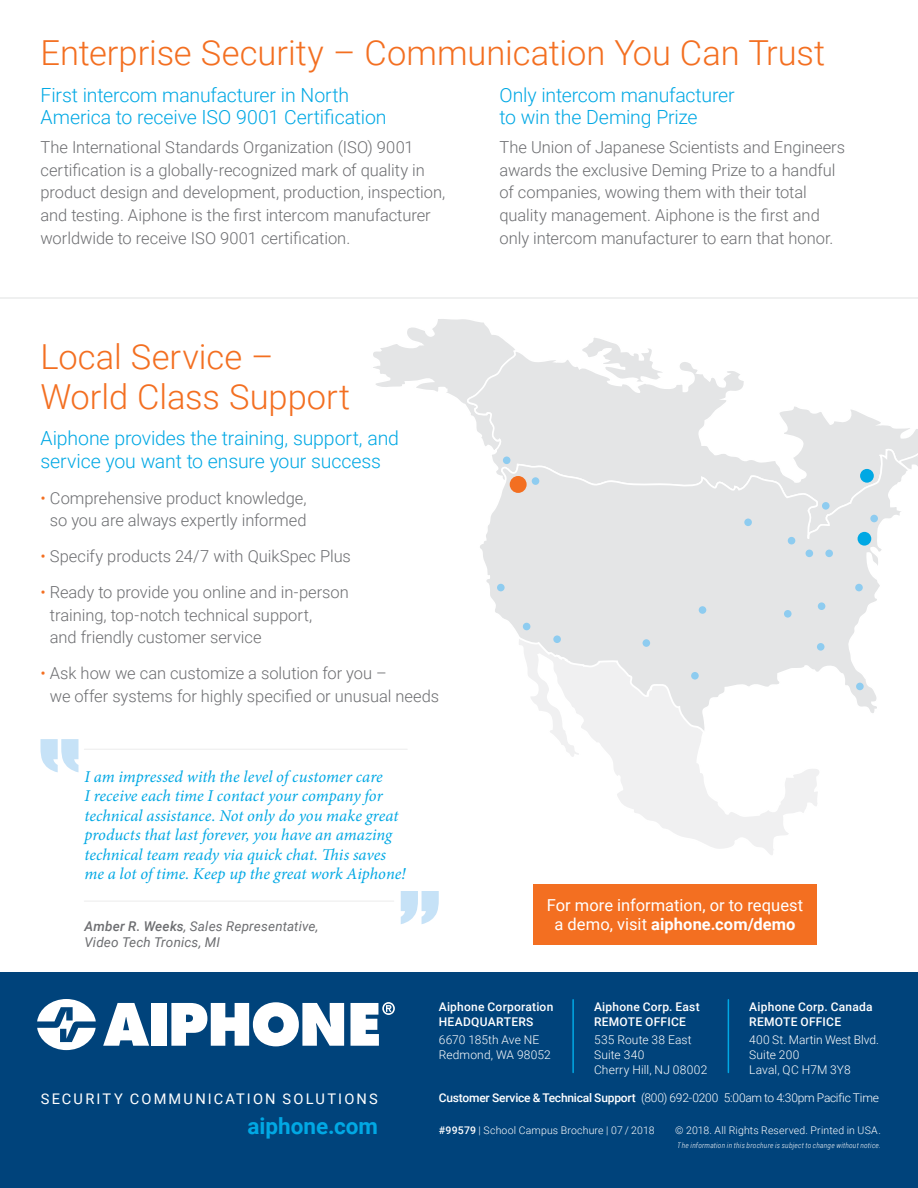
<style>
.page{position:relative;width:918px;height:1188px;background:#fff}
.page>*{position:absolute;margin:0;border:0;box-sizing:border-box;transform-origin:0 0}
.t1{font:300 34.5px/40.5px "Roboto";color:#f36f21}
.t2{font:700 22.5px "Roboto";color:#00a8e4}
.t3{font:300 19.5px/22.5px "Roboto";letter-spacing:-.01em;color:#00a8e4}
.t4{font:300 16.5px/22.5px "Roboto";letter-spacing:-.005em;color:#6d6e71}
.t5{font:italic 16.5px/19.5px "Minion Pro";color:#00a8e4}
.t6{font:16.5px "Roboto";color:#fff}
.t7{font:700 16.5px "Roboto";letter-spacing:.005em;color:#fff}
.t8{font:14.7px "Roboto";letter-spacing:.145em;color:#fff}
.t9{font:italic 13.5px "Roboto";letter-spacing:.01em;color:#6d6e71}
.t10{font:300 12px/15px "Roboto";letter-spacing:.005em;color:#fff}
.t11{font:500 12px/15px "Roboto";letter-spacing:.02em;color:#fff}
.t12{font:300 12px "Roboto";letter-spacing:-.015em;color:#fff}
.t13{font:300 10.5px "Roboto";letter-spacing:.015em;color:#fff}
.t14{font:italic 300 7.5px "Roboto Condensed";letter-spacing:.025em;color:#fff}
.s1{font-family:"Roboto Condensed";color:#f36f21}
.s2{font-weight:500}
.s3{font-weight:400}
</style>
<div class="page">
<svg style="left:373px;top:319px;width:119px;height:85px"></svg>
<svg style="left:465px;top:335px;width:453px;height:113px"></svg>
<svg style="left:897px;top:430px;width:21px;height:39px"></svg>
<svg style="left:480px;top:448px;width:430px;height:265px;fill:#e4e5e6"></svg>
<div style="left:510px;top:476px;width:17px;height:17px;background:#f36f21;border-radius:50%"></div>
<div style="left:860px;top:469px;width:14px;height:14px;background:#00a8e4;border-radius:50%"></div>
<div style="left:858px;top:532px;width:13px;height:14px;background:#00a8e4;border-radius:50%"></div>
<div style="left:744px;top:519px;width:8px;height:7px;background:#8eccf0;border-radius:50%"></div>
<div style="left:532px;top:477px;width:7px;height:8px;background:#8eccf0;border-radius:50%"></div>
<div style="left:822px;top:502px;width:8px;height:8px;background:#8eccf0;border-radius:50%"></div>
<div style="left:503px;top:457px;width:7px;height:7px;background:#8eccf0;border-radius:50%"></div>
<div style="left:818px;top:602px;width:7px;height:8px;background:#8eccf0;border-radius:50%"></div>
<div style="left:825px;top:550px;width:8px;height:7px;background:#8eccf0;border-radius:50%"></div>
<div style="left:788px;top:537px;width:7px;height:7px;background:#8eccf0;border-radius:50%"></div>
<div style="left:870px;top:515px;width:8px;height:7px;background:#8eccf0;border-radius:50%"></div>
<div style="left:855px;top:584px;width:8px;height:7px;background:#8eccf0;border-radius:50%"></div>
<div style="left:856px;top:683px;width:8px;height:7px;background:#8eccf0;border-radius:50%"></div>
<div style="left:497px;top:584px;width:8px;height:7px;background:#8eccf0;border-radius:50%"></div>
<svg style="left:515px;top:544px;width:309px;height:311px"></svg>
<hr style="left:0;top:297px;width:918px;height:2px;background:#eff0f0">
<div style="left:0;top:972px;width:918px;height:216px;background:#00437b"></div>
<svg style="left:37px;top:999px;width:59px;height:51px"></svg>
<svg style="left:103px;top:1003px;width:46px;height:43px"></svg>
<div style="left:151px;top:1003px;width:15px;height:43px;background:#fff"></div>
<svg style="left:171px;top:1002px;width:173px;height:44px"></svg>
<svg style="left:351px;top:1002px;width:44px;height:44px"></svg>
<hr style="left:572px;top:1000px;width:2px;height:72px;background:#00a8e4">
<hr style="left:728px;top:1000px;width:1px;height:72px;background:#00a8e4">
<div style="left:533px;top:884px;width:284px;height:61px;background:#f36f21"></div>
<hr style="left:84px;top:749px;width:323px;height:1px;background:#eeeeef">
<svg style="left:40px;top:739px;width:38px;height:33px"></svg>
<hr style="left:84px;top:901px;width:310px;height:1px;background:#eeeeef">
<svg style="left:401px;top:891px;width:38px;height:33px"></svg>
<h1 class="t1" style="left:40px;top:31px;width:786px">Enterprise Security – Communication You Can Trust</h1>
<p class="t3" style="left:40px;top:83px;width:348px">First intercom manufacturer in North<br>America to receive ISO 9001 Certification</p>
<p class="t4" style="left:40px;top:136px;width:406px">The International Standards Organization (ISO) 9001 certification is a globally‑recognized mark of quality in product design and development, production, inspection, and testing. Aiphone is the first intercom manufacturer worldwide to receive ISO 9001 certification.</p>
<p class="t3" style="left:500px;top:83px;width:237px">Only intercom manufacturer to win the Deming Prize</p>
<p class="t4" style="left:500px;top:136px;width:347px">The Union of Japanese Scientists and Engineers awards the exclusive Deming Prize to a handful of companies, wowing them with their total quality management. Aiphone is the first and only intercom manufacturer to earn that honor.</p>
<h1 class="t1" style="left:40px;top:335px;width:311px">Local Service –<br>World Class Support</h1>
<p class="t3" style="left:40px;top:426px;width:360px">Aiphone provides the training, support, and service you want to ensure your success</p>
<p class="t4" style="left:40px;top:486px;width:268px;text-align:center"><span class="s1">•</span> Comprehensive product knowledge, so you are always expertly informed</p>
<p class="t4" style="left:40px;top:545px;width:312px"><span class="s1">•</span> Specify products 24/7 with QuikSpec Plus</p>
<p class="t4" style="left:50px;top:581px;width:301px;text-indent:-9px"><span class="s1">•</span> Ready to provide you online and in-person training, top‑notch technical support,<br>and friendly customer service</p>
<p class="t4" style="left:50px;top:662px;width:391px;text-indent:-9px"><span class="s1">•</span> Ask how we can customize a solution for you –<br>we offer systems for highly specified or unusual needs</p>
<p class="t5" style="left:84px;top:767px;width:323px">I am impressed with the level of customer care<br>I receive each time I contact your company for technical assistance. Not only do you make great products that last forever, you have an amazing technical team ready via quick chat. This saves me a lot of time. Keep up the great work Aiphone!</p>
<p class="t6" style="left:547px;top:893px;width:258px">For more information, or to request</p>
<p class="t9" style="left:84px;top:917px;width:236px"><span class="s2">Amber R. Weeks</span>, Sales Representative,</p>
<p class="t7" style="left:555px;top:913px;width:242px"><span class="s3">a demo, visit</span> aiphone.com/demo</p>
<p class="t9" style="left:84px;top:933px;width:137px">Video Tech Tronics, MI</p>
<p class="t11" style="left:439px;top:999px;width:116px">Aiphone Corporation<br>HEADQUARTERS</p>
<p class="t10" style="left:439px;top:1032px;width:114px">6670 185th Ave NE<br>Redmond, WA 98052</p>
<p class="t11" style="left:594px;top:999px;width:107px">Aiphone Corp. East<br>REMOTE OFFICE</p>
<p class="t10" style="left:594px;top:1032px;width:115px">535 Route 38 East<br>Suite 340<br>Cherry Hill, NJ 08002</p>
<p class="t11" style="left:749px;top:999px;width:125px">Aiphone Corp. Canada<br>REMOTE OFFICE</p>
<p class="t10" style="left:749px;top:1032px;width:131px">400 St. Martin West Blvd.<br>Suite 200<br>Laval, QC H7M 3Y8</p>
<p class="t8" style="left:41px;top:1088px;width:338px">SECURITY COMMUNICATION SOLUTIONS</p>
<p class="t12" style="left:439px;top:1089px;width:442px"><span class="s2">Customer Service &amp; Technical Support</span> (800) 692-0200 5:00am to 4:30pm Pacific Time</p>
<h2 class="t2" style="left:248px;top:1110px;width:132px">aiphone.com</h2>
<p class="t13" style="left:439px;top:1123px;width:217px"><span class="s2">#99579</span> | School Campus Brochure | 07 / 2018</p>
<p class="t13" style="left:675px;top:1123px;width:207px">© 2018. All Rights Reserved. Printed in USA.</p>
<p class="t14" style="left:678px;top:1140px;width:205px">The information in this brochure is subject to change without notice.</p>
</div>
